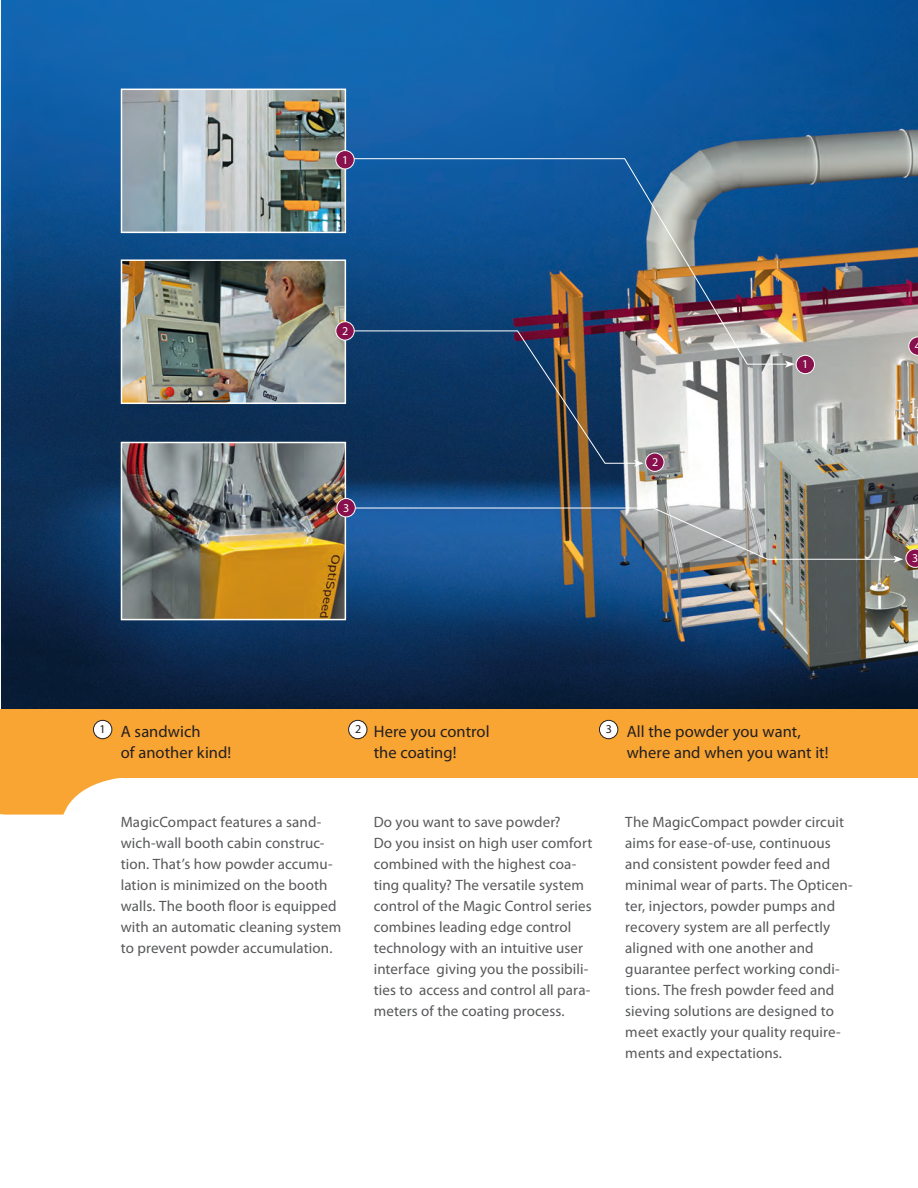
<style>
.page{position:relative;width:918px;height:1188px;background:#fff}
.page>*{position:absolute;margin:0;border:0;box-sizing:border-box;transform-origin:0 0}
.Titel_11_schwarz{font:16.5px/21px "Myriad Pro";letter-spacing:.005em;color:#231f20}
.Lauftext_10_grau{font:15px/21px "Myriad Pro";letter-spacing:.005em;color:#57585a}
.Numerierung{font:12px "Myriad Pro";color:#fff}
.Numerierung-2{font:12px "Myriad Pro";color:#231f20}
</style>
<div class="page">
<img style="left:2px;top:0;width:916px;height:709px">
<div style="left:0;top:709px;width:918px;height:68px;background:#f9a533"></div>
<svg style="left:0;top:777px;width:143px;height:38px"></svg>
<div style="left:599px;top:720px;width:19px;height:19px;background:#fff;border-radius:50%"></div>
<div style="left:599px;top:720px;width:19px;height:19px;border:1px solid #231f20;border-radius:50%"></div>
<div style="left:93px;top:720px;width:19px;height:19px;background:#fff;border-radius:50%"></div>
<div style="left:93px;top:720px;width:19px;height:19px;border:1px solid #231f20;border-radius:50%"></div>
<div style="left:349px;top:720px;width:18px;height:19px;background:#fff;border-radius:50%"></div>
<div style="left:348px;top:720px;width:19px;height:19px;border:1px solid #231f20;border-radius:50%"></div>
<img style="left:120px;top:88px;width:227px;height:146px">
<svg style="left:345px;top:158px;width:443px;height:101px;background:#28639a"></svg>
<div style="left:336px;top:151px;width:18px;height:18px;background:#88104c;border-radius:50%"></div>
<div style="left:335px;top:150px;width:20px;height:19px;border:1px solid #fff;border-radius:50%"></div>
<img style="left:120px;top:259px;width:798px;height:362px">
<div style="left:337px;top:499px;width:18px;height:18px;background:#88104c;border-radius:50%"></div>
<div style="left:337px;top:498px;width:19px;height:19px;border:1px solid #fff;border-radius:50%"></div>
<p class="Numerierung" style="left:342px;top:152px;width:8px">1</p>
<p class="Numerierung" style="left:342px;top:323px;width:8px">2</p>
<p class="Numerierung" style="left:343px;top:500px;width:8px">3</p>
<p class="Numerierung" style="left:652px;top:455px;width:8px">2</p>
<p class="Numerierung" style="left:802px;top:357px;width:8px">1</p>
<p class="Numerierung" style="left:912px;top:551px;width:8px">3</p>
<p class="Titel_11_schwarz" style="left:121px;top:720px;width:112px">A sandwich<br>of another kind!</p>
<p class="Titel_11_schwarz" style="left:374px;top:720px;width:117px">Here you control</p>
<p class="Numerierung-2" style="left:99px;top:722px;width:8px">1</p>
<p class="Numerierung-2" style="left:355px;top:722px;width:8px">2</p>
<p class="Numerierung-2" style="left:606px;top:722px;width:8px">3</p>
<p class="Titel_11_schwarz" style="left:374px;top:741px;width:84px">the coating!</p>
<p class="Titel_11_schwarz" style="left:627px;top:720px;width:203px">All the powder you want, where and when you want it!</p>
<p class="Lauftext_10_grau" style="left:121px;top:811px;width:222px">MagicCompact features a sand&shy;wich-wall booth cabin construc&shy;tion. That’s how powder accumu&shy;lation is minimized on the booth walls. The booth floor is equipped with an automatic cleaning system to prevent powder accumulation.</p>
<p class="Lauftext_10_grau" style="left:374px;top:811px;width:220px">Do you want to save powder?<br>Do you insist on high user comfort combined with the highest coa&shy;ting quality? The versatile system control of the Magic Control series combines leading edge control technology with an intuitive user interface giving you the possibili&shy;ties to access and control all para&shy;meters of the coating process.</p>
<p class="Lauftext_10_grau" style="left:625px;top:811px;width:229px">The MagicCompact powder circuit aims for ease-of-use, continuous and consistent powder feed and minimal wear of parts. The Opticen&shy;ter, injectors, powder pumps and recovery system are all perfectly aligned with one another and guarantee perfect working condi&shy;tions. The fresh powder feed and sieving solutions are designed to meet exactly your quality require&shy;ments and expectations.</p>
</div>
